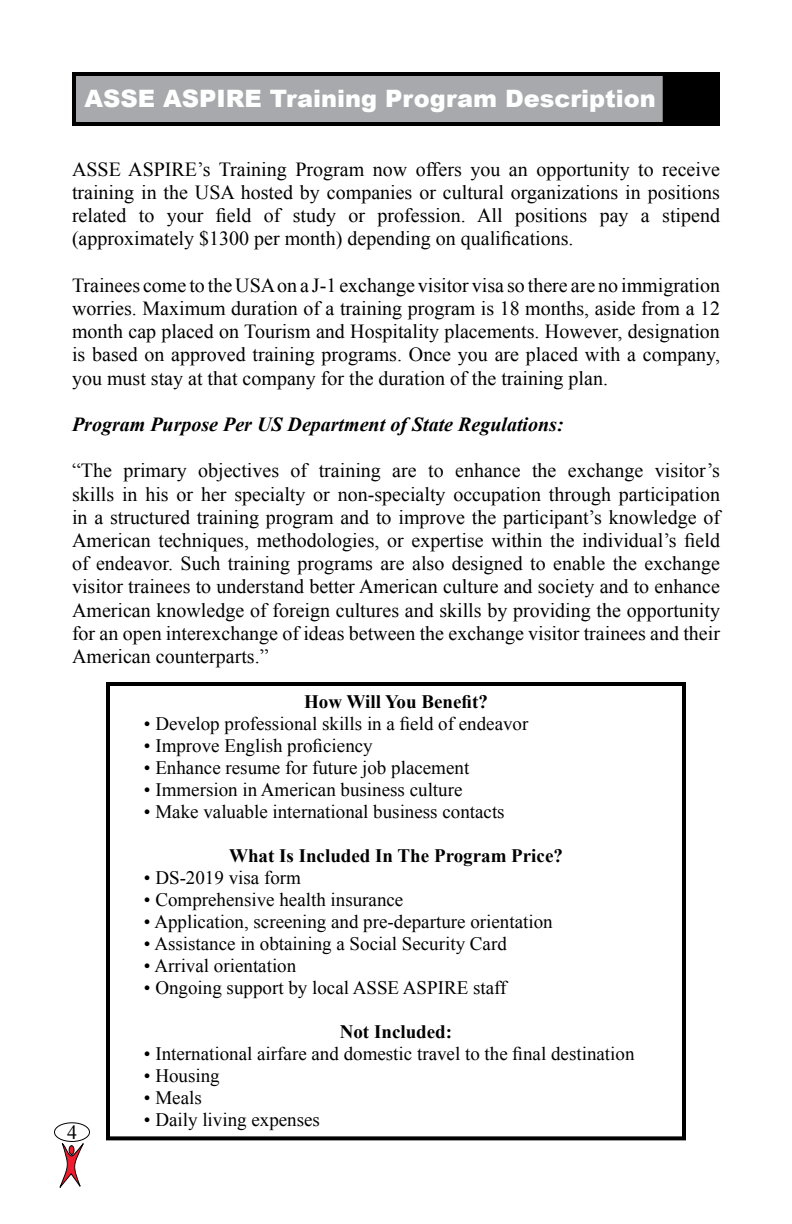
<style>
.page{position:relative;width:792px;height:1224px;background:#fff}
.page>*{position:absolute;margin:0;border:0;box-sizing:border-box;transform-origin:0 0}
.t1{font:900 24px "Arial";color:#fff}
.t2{font:20px/23.2px "Times New Roman";color:#000;text-align:justify}
.t3{font:italic 700 20px "Times New Roman";color:#000}
.t4{font:19px "Times New Roman";color:#000}
.t5{font:700 19px "Times New Roman";color:#000}
</style>
<div class="page">
<div style="left:72px;top:72px;width:648px;height:54px;background:#a7a9ac;border:4px solid #000"></div>
<div style="left:663px;top:72px;width:57px;height:54px;background:#000"></div>
<svg style="left:59px;top:1143px;width:25px;height:45px"></svg>
<div style="left:69px;top:1146px;width:5px;height:8px;background:#ed1c2e;border-radius:50%"></div>
<div style="left:69px;top:1145px;width:5px;height:10px;border:1px solid #000;border-radius:50%"></div>
<div style="left:54px;top:1122px;width:36px;height:20px;border:1px solid #000;border-radius:50%"></div>
<div style="left:106px;top:682px;width:580px;height:458px;border:4px solid #000"></div>
<p class="t1" style="left:85px;top:81px;width:573px">ASSE ASPIRE Training Program Description</p>
<p class="t2" style="left:72px;top:157px;width:650px">ASSE ASPIRE’s Training Program now offers you an opportunity to receive training in the USA hosted by companies or cultural organizations in positions related to your field of study or profession. All positions pay a stipend (approximately $1300 per month) depending on qualifications.</p>
<p class="t2" style="left:72px;top:273px;width:650px">Trainees come to the USA on a J-1 exchange visitor visa so there are no immigration worries. Maximum duration of a training program is 18 months, aside from a 12 month cap placed on Tourism and Hospitality placements. However, designation is based on approved training programs. Once you are placed with a company, you must stay at that company for the duration of the training plan.</p>
<p class="t3" style="left:72px;top:410px;width:493px">Program Purpose Per US Department of State Regulations:</p>
<p class="t2" style="left:72px;top:459px;width:650px">“The primary objectives of training are to enhance the exchange visitor’s skills in his or her specialty or non-specialty occupation through participation in a structured training program and to improve the participant’s knowledge of American techniques, methodologies, or expertise within the individual’s field of endeavor. Such training programs are also designed to enable the exchange visitor trainees to understand better American culture and society and to enhance American knowledge of foreign cultures and skills by providing the opportunity for an open interexchange of ideas between the exchange visitor trainees and their American counterparts.”</p>
<p class="t5" style="left:304px;top:689px;width:185px">How Will You Benefit?</p>
<p class="t4" style="left:144px;top:711px;width:386px">• Develop professional skills in a field of endeavor</p>
<p class="t4" style="left:144px;top:733px;width:230px">• Improve English proficiency</p>
<p class="t4" style="left:144px;top:755px;width:327px">• Enhance resume for future job placement</p>
<p class="t4" style="left:144px;top:777px;width:320px">• Immersion in American business culture</p>
<p class="t4" style="left:144px;top:799px;width:362px">• Make valuable international business contacts</p>
<p class="t5" style="left:229px;top:843px;width:335px">What Is Included In The Program Price?</p>
<p class="t4" style="left:144px;top:865px;width:159px">• DS-2019 visa form</p>
<p class="t4" style="left:144px;top:887px;width:261px">• Comprehensive health insurance</p>
<p class="t4" style="left:144px;top:909px;width:410px">• Application, screening and pre-departure orientation</p>
<p class="t4" style="left:144px;top:931px;width:364px">• Assistance in obtaining a Social Security Card</p>
<p class="t4" style="left:144px;top:953px;width:154px">• Arrival orientation</p>
<p class="t4" style="left:144px;top:975px;width:364px">• Ongoing support by local ASSE ASPIRE staff</p>
<p class="t5" style="left:340px;top:1019px;width:114px">Not Included:</p>
<p class="t4" style="left:144px;top:1041px;width:492px">• International airfare and domestic travel to the final destination</p>
<p class="t4" style="left:144px;top:1063px;width:77px">• Housing</p>
<p class="t4" style="left:144px;top:1085px;width:59px">• Meals</p>
<p class="t4" style="left:144px;top:1107px;width:178px">• Daily living expenses</p>
<p class="t2" style="left:67px;top:1121px;width:11px">4</p>
</div>
